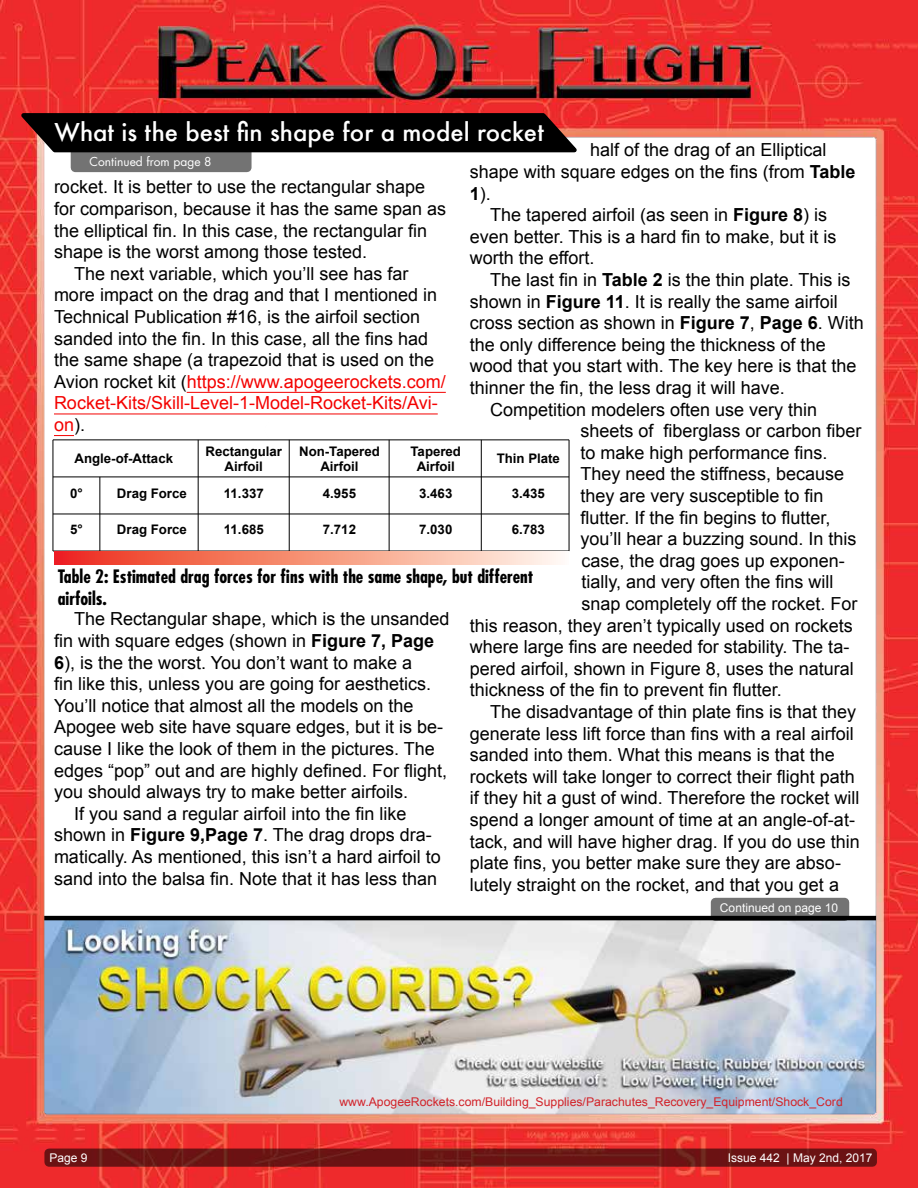
<style>
.page{position:relative;width:918px;height:1188px;background:#fff}
.page>*{position:absolute;margin:0;border:0;box-sizing:border-box;transform-origin:0 0}
.t1{font:500 24px "Futura";color:#fff}
.t2{font:18px "Arial";color:#000}
.t3{font:18px "Arial";color:#f40201}
.t4{font:700 condensed 18px/21.6px "Futura";color:#000}
.t5{font:700 13.2px/15.9px "Arial";color:#000;text-align:center}
.t6{font:12px "Arial";color:#d2232a}
.t7{font:12px "Arial";color:#fff}
.t8{font:12px "Futura";color:#fff}
.s1{font-weight:700}
.s2{color:#000}
</style>
<div class="page">
<img style="left:0;top:0;width:918px;height:1188px">
<svg style="left:44px;top:1149px;width:833px;height:18px;background:#6d1615"></svg>
<div style="left:711px;top:898px;width:138px;height:23px;background:#737373;border:9px solid #000"></div>
<hr style="left:187px;top:392px;width:259px;height:1px;background:#f40201">
<hr style="left:54px;top:414px;width:384px;height:1px;background:#f40201">
<svg style="left:54px;top:435px;width:20px;height:1px"></svg>
<div style="left:71px;top:135px;width:181px;height:37px;background:#737373"></div>
<svg style="left:17px;top:109px;width:568px;height:46px;background:#301515"></svg>
<h1 class="t1" style="left:55px;top:116px;width:491px">What is the best fin shape for a model rocket</h1>
<p class="t2" style="left:590px;top:138px;width:238px">half of the drag of an Elliptical</p>
<p class="t2" style="left:470px;top:160px;width:387px">shape with square edges on the fins (from <span class="s1">Table</span></p>
<p class="t2" style="left:470px;top:181px;width:23px"><span class="s1">1</span>).</p>
<p class="t2" style="left:490px;top:203px;width:339px">The tapered airfoil (as seen in <span class="s1">Figure 8</span>) is</p>
<p class="t2" style="left:470px;top:225px;width:368px">even better. This is a hard fin to make, but it is</p>
<p class="t2" style="left:470px;top:246px;width:126px">worth the effort.</p>
<p class="t2" style="left:490px;top:268px;width:362px">The last fin in <span class="s1">Table 2</span> is the thin plate. This is</p>
<p class="t2" style="left:470px;top:289px;width:370px">shown in <span class="s1">Figure 11</span>. It is really the same airfoil</p>
<p class="t2" style="left:470px;top:311px;width:396px">cross section as shown in <span class="s1">Figure 7</span>, <span class="s1">Page 6</span>. With</p>
<p class="t2" style="left:470px;top:333px;width:357px">the only difference being the thickness of the</p>
<p class="t2" style="left:470px;top:354px;width:388px">wood that you start with. The key here is that the</p>
<p class="t2" style="left:470px;top:376px;width:317px">thinner the fin, the less drag it will have.</p>
<p class="t2" style="left:490px;top:397px;width:329px">Competition modelers often use very thin</p>
<p class="t2" style="left:581px;top:419px;width:283px">sheets of fiberglass or carbon fiber</p>
<p class="t2" style="left:581px;top:441px;width:249px">to make high performance fins.</p>
<p class="t2" style="left:581px;top:462px;width:265px">They need the stiffness, because</p>
<p class="t2" style="left:581px;top:484px;width:245px">they are very susceptible to fin</p>
<p class="t2" style="left:581px;top:505px;width:252px">flutter. If the fin begins to flutter,</p>
<p class="t2" style="left:581px;top:527px;width:278px">you’ll hear a buzzing sound. In this</p>
<p class="t2" style="left:582px;top:549px;width:265px">case, the drag goes up exponen-</p>
<p class="t2" style="left:582px;top:570px;width:253px">tially, and very often the fins will</p>
<p class="t2" style="left:582px;top:592px;width:277px">snap completely off the rocket. For</p>
<p class="t2" style="left:470px;top:613px;width:385px">this reason, they aren’t typically used on rockets</p>
<p class="t2" style="left:470px;top:635px;width:381px">where large fins are needed for stability. The ta-</p>
<p class="t2" style="left:470px;top:657px;width:386px">pered airfoil, shown in Figure 8, uses the natural</p>
<p class="t2" style="left:470px;top:678px;width:314px">thickness of the fin to prevent fin flutter.</p>
<p class="t2" style="left:490px;top:700px;width:368px">The disadvantage of thin plate fins is that they</p>
<p class="t2" style="left:470px;top:721px;width:386px">generate less lift force than fins with a real airfoil</p>
<p class="t2" style="left:470px;top:743px;width:367px">sanded into them. What this means is that the</p>
<p class="t2" style="left:470px;top:765px;width:387px">rockets will take longer to correct their flight path</p>
<p class="t2" style="left:470px;top:786px;width:391px">if they hit a gust of wind. Therefore the rocket will</p>
<p class="t2" style="left:470px;top:808px;width:387px">spend a longer amount of time at an angle-of-at-</p>
<p class="t2" style="left:470px;top:829px;width:392px">tack, and will have higher drag. If you do use thin</p>
<p class="t2" style="left:470px;top:851px;width:373px">plate fins, you better make sure they are abso-</p>
<p class="t2" style="left:470px;top:873px;width:371px">lutely straight on the rocket, and that you get a</p>
<p class="t8" style="left:90px;top:154px;width:124px">Continued from page 8</p>
<p class="t2" style="left:54px;top:175px;width:373px">rocket. It is better to use the rectangular shape</p>
<p class="t2" style="left:54px;top:197px;width:394px">for comparison, because it has the same span as</p>
<p class="t2" style="left:54px;top:219px;width:375px">the elliptical fin. In this case, the rectangular fin</p>
<p class="t2" style="left:54px;top:240px;width:315px">shape is the worst among those tested.</p>
<p class="t2" style="left:74px;top:262px;width:336px">The next variable, which you’ll see has far</p>
<p class="t2" style="left:54px;top:283px;width:385px">more impact on the drag and that I mentioned in</p>
<p class="t2" style="left:54px;top:305px;width:368px">Technical Publication #16, is the airfoil section</p>
<p class="t2" style="left:54px;top:327px;width:376px">sanded into the fin. In this case, all the fins had</p>
<p class="t2" style="left:54px;top:348px;width:382px">the same shape (a trapezoid that is used on the</p>
<p class="t3" style="left:54px;top:370px;width:393px"><span class="s2">Avion rocket kit (</span>https://www.apogeerockets.com/</p>
<p class="t3" style="left:54px;top:391px;width:385px">Rocket-Kits/Skill-Level-1-Model-Rocket-Kits/Avi-</p>
<p class="t3" style="left:54px;top:413px;width:33px">on<span class="s2">).</span></p>
<p class="t5" style="left:206px;top:443px;width:78px">Rectangular<br>Airfoil</p>
<p class="t5" style="left:299px;top:443px;width:82px">Non-Tapered<br>Airfoil</p>
<p class="t5" style="left:411px;top:443px;width:52px">Tapered<br>Airfoil</p>
<p class="t5" style="left:74px;top:451px;width:100px">Angle-of-Attack</p>
<p class="t5" style="left:497px;top:451px;width:65px">Thin Plate</p>
<p class="t5" style="left:117px;top:486px;width:71px">Drag Force</p>
<p class="t5" style="left:323px;top:486px;width:35px">4.955</p>
<p class="t5" style="left:323px;top:522px;width:35px">7.712</p>
<p class="t5" style="left:70px;top:486px;width:14px">0°</p>
<p class="t5" style="left:70px;top:522px;width:14px">5°</p>
<p class="t4" style="left:58px;top:566px;width:477px">Table 2: Estimated drag forces for fins with the same shape, but different airfoils.</p>
<p class="t5" style="left:224px;top:486px;width:41px">11.337</p>
<p class="t5" style="left:224px;top:522px;width:41px">11.685</p>
<p class="t5" style="left:419px;top:486px;width:35px">3.463</p>
<p class="t5" style="left:419px;top:522px;width:35px">7.030</p>
<p class="t5" style="left:512px;top:486px;width:35px">3.435</p>
<p class="t5" style="left:117px;top:522px;width:71px">Drag Force</p>
<p class="t5" style="left:512px;top:522px;width:35px">6.783</p>
<p class="t2" style="left:74px;top:607px;width:377px">The Rectangular shape, which is the unsanded</p>
<p class="t2" style="left:54px;top:629px;width:382px">fin with square edges (shown in <span class="s1">Figure 7, Page</span></p>
<p class="t2" style="left:54px;top:651px;width:360px"><span class="s1">6</span>), is the the worst. You don’t want to make a</p>
<p class="t2" style="left:54px;top:672px;width:379px">fin like this, unless you are going for aesthetics.</p>
<p class="t2" style="left:54px;top:694px;width:361px">You’ll notice that almost all the models on the</p>
<p class="t2" style="left:54px;top:715px;width:391px">Apogee web site have square edges, but it is be-</p>
<p class="t2" style="left:54px;top:737px;width:382px">cause I like the look of them in the pictures. The</p>
<p class="t2" style="left:54px;top:759px;width:395px">edges “pop” out and are highly defined. For flight,</p>
<p class="t2" style="left:54px;top:780px;width:356px">you should always try to make better airfoils.</p>
<p class="t2" style="left:74px;top:802px;width:334px">If you sand a regular airfoil into the fin like</p>
<p class="t2" style="left:54px;top:823px;width:379px">shown in <span class="s1">Figure 9,Page 7</span>. The drag drops dra-</p>
<p class="t2" style="left:54px;top:845px;width:388px">matically. As mentioned, this isn’t a hard airfoil to</p>
<p class="t2" style="left:54px;top:867px;width:385px">sand into the balsa fin. Note that it has less than</p>
<p class="t7" style="left:720px;top:900px;width:120px">Continued on page 10</p>
<p class="t7" style="left:50px;top:1150px;width:40px">Page 9</p>
<p class="t6" style="left:339px;top:1094px;width:505px">www.ApogeeRockets.com/Building_Supplies/Parachutes_Recovery_Equipment/Shock_Cord</p>
<p class="t7" style="left:728px;top:1150px;width:146px">Issue 442 | May 2nd, 2017</p>
</div>
